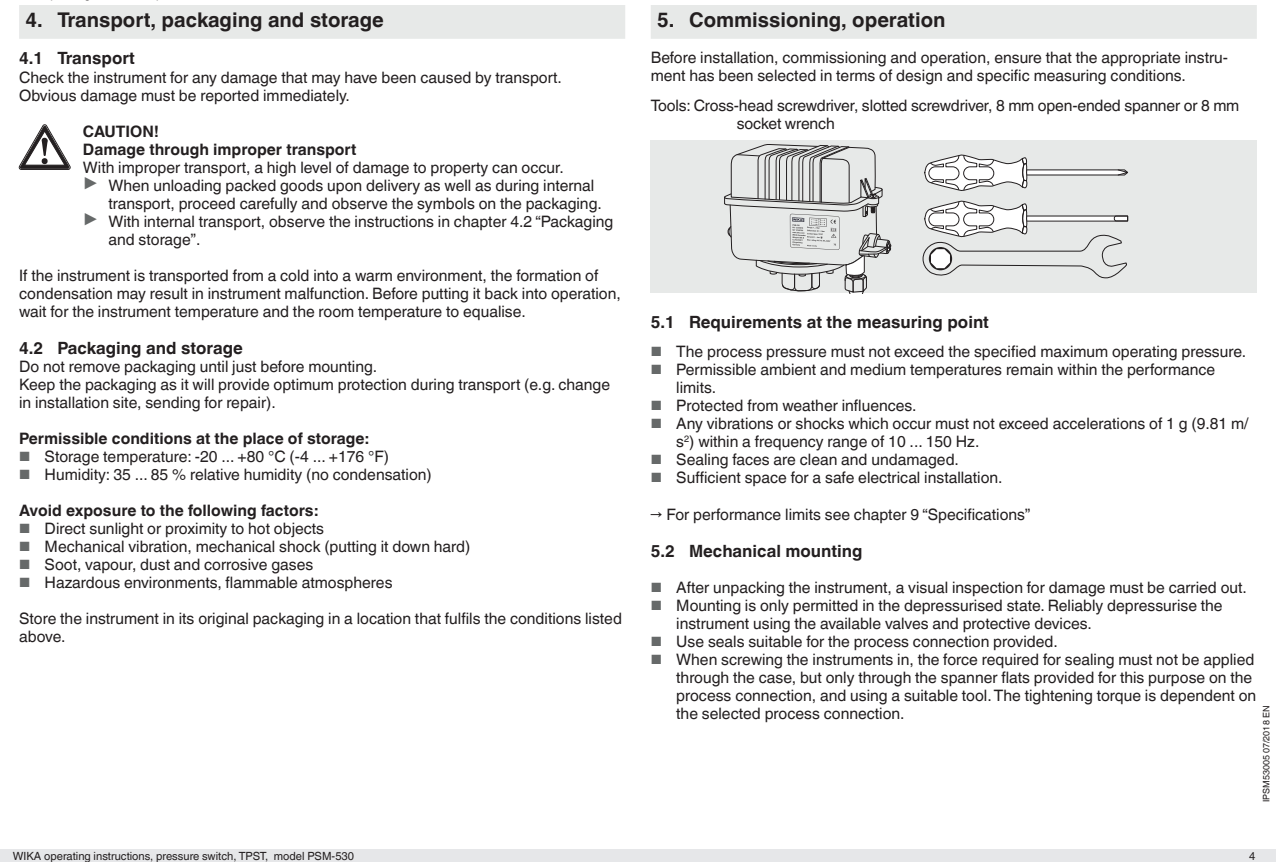
<style>
.page{position:relative;width:1276px;height:862px;background:#fff}
.page>*{position:absolute;margin:0;border:0;box-sizing:border-box;transform-origin:0 0}
.t1{font:700 20.25px "Helvetica World";color:#231f20}
.t2{font:700 16.88px "Helvetica World";color:#231f20}
.t3{font:15.75px/18px "Helvetica World";color:#231f20}
.t4{font:700 15.75px/18px "Helvetica World";color:#231f20}
.t5{font:11.25px "Helvetica World";color:#231f20}
.t6{font:9px "Helvetica World";color:#231f20}
.s1{font-size:20.03px;color:#666969}
.s2{font-size:13.28px;color:#666969}
</style>
<div class="page">
<div style="left:0;top:848px;width:1276px;height:13px;background:#e6e7e9"></div>
<div style="left:19px;top:5px;width:606px;height:34px;background:#e7e9e8"></div>
<svg style="left:19px;top:125px;width:51px;height:44px"></svg>
<div style="left:651px;top:5px;width:605px;height:34px;background:#e7e9e8"></div>
<div style="left:651px;top:140px;width:605px;height:153px;background:#e7e9e8"></div>
<svg style="left:924px;top:154px;width:204px;height:37px"></svg>
<svg style="left:922px;top:200px;width:206px;height:79px"></svg>
<svg style="left:724px;top:144px;width:167px;height:149px"></svg>
<p class="t1" style="left:26px;top:8px;width:360px">4. Transport, packaging and storage</p>
<p class="t2" style="left:19px;top:49px;width:117px">4.1 Transport</p>
<p class="t3" style="left:19px;top:68px;width:544px">Check the instrument for any damage that may have been caused by transport.<br>Obvious damage must be reported immediately.</p>
<p class="t4" style="left:83px;top:122px;width:275px">CAUTION!<br>Damage through improper transport</p>
<p class="t3" style="left:83px;top:158px;width:482px">With improper transport, a high level of damage to property can occur.</p>
<p class="t3" style="left:83px;top:176px;width:513px"><span class="s1">▶</span> When unloading packed goods upon delivery as well as during internal</p>
<p class="t3" style="left:108px;top:194px;width:495px">transport, proceed carefully and observe the symbols on the packaging.</p>
<p class="t3" style="left:83px;top:212px;width:532px"><span class="s1">▶</span> With internal transport, observe the instructions in chapter 4.2 “Packaging</p>
<p class="t3" style="left:108px;top:230px;width:93px">and storage”.</p>
<p class="t3" style="left:19px;top:266px;width:603px">If the instrument is transported from a cold into a warm environment, the formation of condensation may result in instrument malfunction. Before putting it back into operation, wait for the instrument temperature and the room temperature to equalise.</p>
<p class="t2" style="left:19px;top:338px;width:225px">4.2 Packaging and storage</p>
<p class="t3" style="left:19px;top:357px;width:592px">Do not remove packaging until just before mounting.<br>Keep the packaging as it will provide optimum protection during transport (e.g. change in installation site, sending for repair).</p>
<p class="t4" style="left:19px;top:429px;width:351px">Permissible conditions at the place of storage:</p>
<p class="t3" style="left:19px;top:447px;width:371px"><span class="s2">■</span> Storage temperature: -20 ... +80 °C (-4 ... +176 °F)</p>
<p class="t3" style="left:19px;top:465px;width:414px"><span class="s2">■</span> Humidity: 35 ... 85 % relative humidity (no condensation)</p>
<p class="t4" style="left:19px;top:501px;width:300px">Avoid exposure to the following factors:</p>
<p class="t3" style="left:19px;top:519px;width:306px"><span class="s2">■</span> Direct sunlight or proximity to hot objects</p>
<p class="t3" style="left:19px;top:537px;width:453px"><span class="s2">■</span> Mechanical vibration, mechanical shock (putting it down hard)</p>
<p class="t3" style="left:19px;top:555px;width:296px"><span class="s2">■</span> Soot, vapour, dust and corrosive gases</p>
<p class="t3" style="left:19px;top:573px;width:375px"><span class="s2">■</span> Hazardous environments, flammable atmospheres</p>
<p class="t3" style="left:19px;top:609px;width:604px">Store the instrument in its original packaging in a location that fulfils the conditions listed above.</p>
<p class="t5" style="left:13px;top:848px;width:343px">WIKA operating instructions, pressure switch, TPST, model PSM-530</p>
<p class="t1" style="left:657px;top:8px;width:290px">5. Commissioning, operation</p>
<p class="t3" style="left:651px;top:49px;width:579px">Before installation, commissioning and operation, ensure that the appropriate instru&shy;ment has been selected in terms of design and specific measuring conditions.</p>
<p class="t3" style="left:737px;top:96px;width:504px;text-indent:-86px">Tools: Cross-head screwdriver, slotted screwdriver, 8 mm open-ended spanner or 8 mm socket wrench</p>
<p class="t2" style="left:651px;top:312px;width:340px">5.1 Requirements at the measuring point</p>
<p class="t3" style="left:651px;top:342px;width:597px"><span class="s2">■</span> The process pressure must not exceed the specified maximum operating pressure.</p>
<p class="t3" style="left:676px;top:360px;width:540px;text-indent:-26px"><span class="s2">■</span> Permissible ambient and medium temperatures remain within the performance limits.</p>
<p class="t3" style="left:651px;top:396px;width:267px"><span class="s2">■</span> Protected from weather influences.</p>
<p class="t3" style="left:676px;top:414px;width:574px;text-indent:-26px"><span class="s2">■</span> Any vibrations or shocks which occur must not exceed accelerations of 1 g (9.81 m/ s<sup>2</sup>) within a frequency range of 10 ... 150 Hz.</p>
<p class="t3" style="left:651px;top:450px;width:310px"><span class="s2">■</span> Sealing faces are clean and undamaged.</p>
<p class="t3" style="left:651px;top:468px;width:353px"><span class="s2">■</span> Sufficient space for a safe electrical installation.</p>
<p class="t3" style="left:651px;top:504px;width:381px">→ For performance limits see chapter 9 “Specifications”</p>
<p class="t2" style="left:651px;top:540px;width:213px">5.2 Mechanical mounting</p>
<p class="t3" style="left:651px;top:578px;width:598px"><span class="s2">■</span> After unpacking the instrument, a visual inspection for damage must be carried out.</p>
<p class="t3" style="left:676px;top:596px;width:548px;text-indent:-26px"><span class="s2">■</span> Mounting is only permitted in the depressurised state. Reliably depressurise the instrument using the available valves and protective devices.</p>
<p class="t3" style="left:651px;top:632px;width:409px"><span class="s2">■</span> Use seals suitable for the process connection provided.</p>
<p class="t3" style="left:676px;top:650px;width:581px;text-indent:-26px"><span class="s2">■</span> When screwing the instruments in, the force required for sealing must not be applied through the case, but only through the spanner flats provided for this purpose on the process connection, and using a suitable tool. The tightening torque is dependent on the selected process connection.</p>
<p class="t6" style="left:1261px;top:801px;width:98px;rotate:-90deg">IPSM53005 07/2018 EN</p>
<p class="t5" style="left:1249px;top:848px;width:8px">4</p>
</div>
